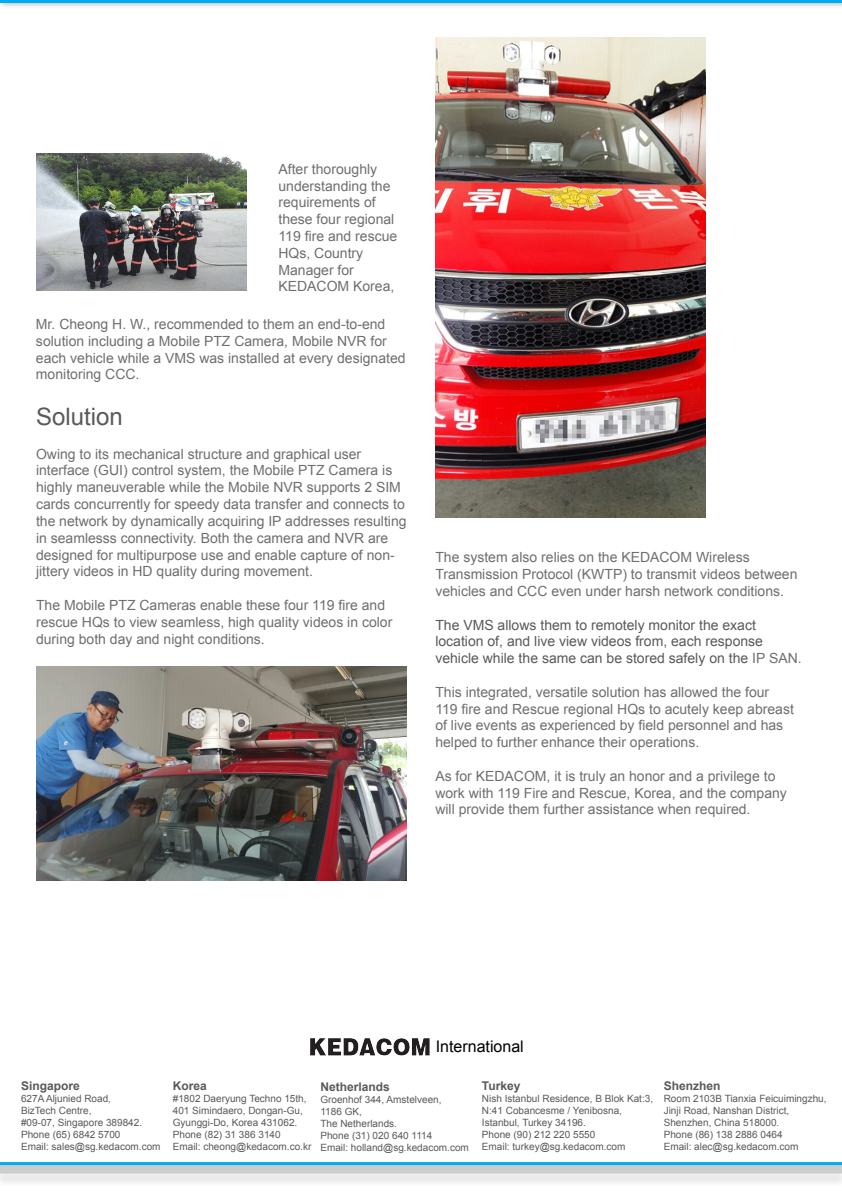
<style>
.page{position:relative;width:842px;height:1191px;background:#fff}
.page>*{position:absolute;margin:0;border:0;box-sizing:border-box;transform-origin:0 0}
.t1{font:24px "Arial";color:#58595b}
.t2{font:16px "Arial";color:#000}
.t3{font:14px/16.8px "Arial";color:#6d6e71}
.t4{font:14px/16.8px "Arial";color:#58595b}
.t5{font:700 12px "Arial";color:#595959}
.t6{font:700 12px "Arial";color:#58595b}
.t7{font:10px/12px "Arial";color:#595959}
.t8{font:10px/12px "Arial";color:#58595b}
.s1{color:#6d6e71}
</style>
<div class="page">
<img style="left:36px;top:153px;width:211px;height:137px">
<div style="left:0;top:0;width:842px;height:8px;background:#000;opacity:.45"></div>
<hr style="left:0;top:0;width:842px;height:3px;background:#00aeef">
<img style="left:435px;top:37px;width:270px;height:480px">
<img style="left:36px;top:666px;width:371px;height:214px">
<div style="left:0;top:1167px;width:842px;height:21px;background:#000;opacity:.45"></div>
<svg style="left:0;top:1165px;width:842px;height:8px;background:#cacccd"></svg>
<hr style="left:0;top:1162px;width:842px;height:3px;background:#00aeef">
<img style="left:310px;top:1038px;width:120px;height:18px">
<p class="t3" style="left:278px;top:161px;width:120px">After thoroughly understanding the requirements of these four regional<br>119 fire and rescue<br>HQs, Country<br>Manager for<br>KEDACOM Korea,</p>
<p class="t3" style="left:36px;top:316px;width:371px">Mr. Cheong H. W., recommended to them an end-to-end solution including a Mobile PTZ Camera, Mobile NVR for each vehicle while a VMS was installed at every designated monitoring CCC.</p>
<h1 class="t1" style="left:36px;top:401px;width:88px">Solution</h1>
<p class="t3" style="left:36px;top:445px;width:372px">Owing to its mechanical structure and graphical user interface (GUI) control system, the Mobile PTZ Camera is highly maneuverable while the Mobile NVR supports 2 SIM cards concurrently for speedy data transfer and connects to the network by dynamically acquiring IP addresses resulting in seamlesss connectivity. Both the camera and NVR are designed for multipurpose use and enable capture of non&shy;jittery videos in HD quality during movement.</p>
<p class="t3" style="left:36px;top:597px;width:358px">The Mobile PTZ Cameras enable these four 119 fire and rescue HQs to view seamless, high quality videos in color during both day and night conditions.</p>
<p class="t3" style="left:435px;top:549px;width:364px">The system also relies on the KEDACOM Wireless<br>Transmission Protocol (KWTP) to transmit videos between vehicles and CCC even under harsh network conditions.</p>
<p class="t4" style="left:435px;top:616px;width:368px">The VMS allows them to remotely monitor the exact location of, and live view videos from, each response vehicle while the same can be stored safely on the <span class="s1">IP SAN.</span></p>
<p class="t3" style="left:435px;top:683px;width:360px">This integrated, versatile solution has allowed the four 119 fire and Rescue regional HQs to acutely keep abreast of live events as experienced by field personnel and has helped to further enhance their operations.</p>
<p class="t3" style="left:435px;top:767px;width:353px">As for KEDACOM, it is truly an honor and a privilege to work with 119 Fire and Rescue, Korea, and the company will provide them further assistance when required.</p>
<p class="t2" style="left:436px;top:1036px;width:90px">International</p>
<p class="t5" style="left:21px;top:1077px;width:60px">Singapore</p>
<p class="t7" style="left:21px;top:1092px;width:141px">627A Aljunied Road,<br>BizTech Centre,<br>#09-07, Singapore 389842.<br>Phone (65) 6842 5700<br>Email: sales@sg.kedacom.com</p>
<p class="t5" style="left:173px;top:1077px;width:36px">Korea</p>
<p class="t7" style="left:173px;top:1092px;width:140px">#1802 Daeryung Techno 15th,<br>401 Simindaero, Dongan-Gu,<br>Gyunggi-Do, Korea 431062.<br>Phone (82) 31 386 3140<br>Email: cheong@kedacom.co.kr</p>
<p class="t5" style="left:320px;top:1079px;width:71px">Netherlands</p>
<p class="t7" style="left:320px;top:1094px;width:150px">Groenhof 344, Amstelveen,<br>1186 GK,<br>The Netherlands.<br>Phone (31) 020 640 1114<br>Email: holland@sg.kedacom.com</p>
<p class="t5" style="left:482px;top:1077px;width:40px">Turkey</p>
<p class="t7" style="left:482px;top:1092px;width:173px">Nish Istanbul Residence, B Blok Kat:3,<br>N:41 Cobancesme / Yenibosna,<br>Istanbul, Turkey 34196.<br>Phone (90) 212 220 5550<br>Email: turkey@sg.kedacom.com</p>
<p class="t6" style="left:664px;top:1077px;width:58px">Shenzhen</p>
<p class="t8" style="left:664px;top:1092px;width:164px">Room 2103B Tianxia Feicuimingzhu,<br>Jinji Road, Nanshan District,<br>Shenzhen, China 518000.<br>Phone (86) 138 2886 0464<br>Email: alec@sg.kedacom.com</p>
</div>
